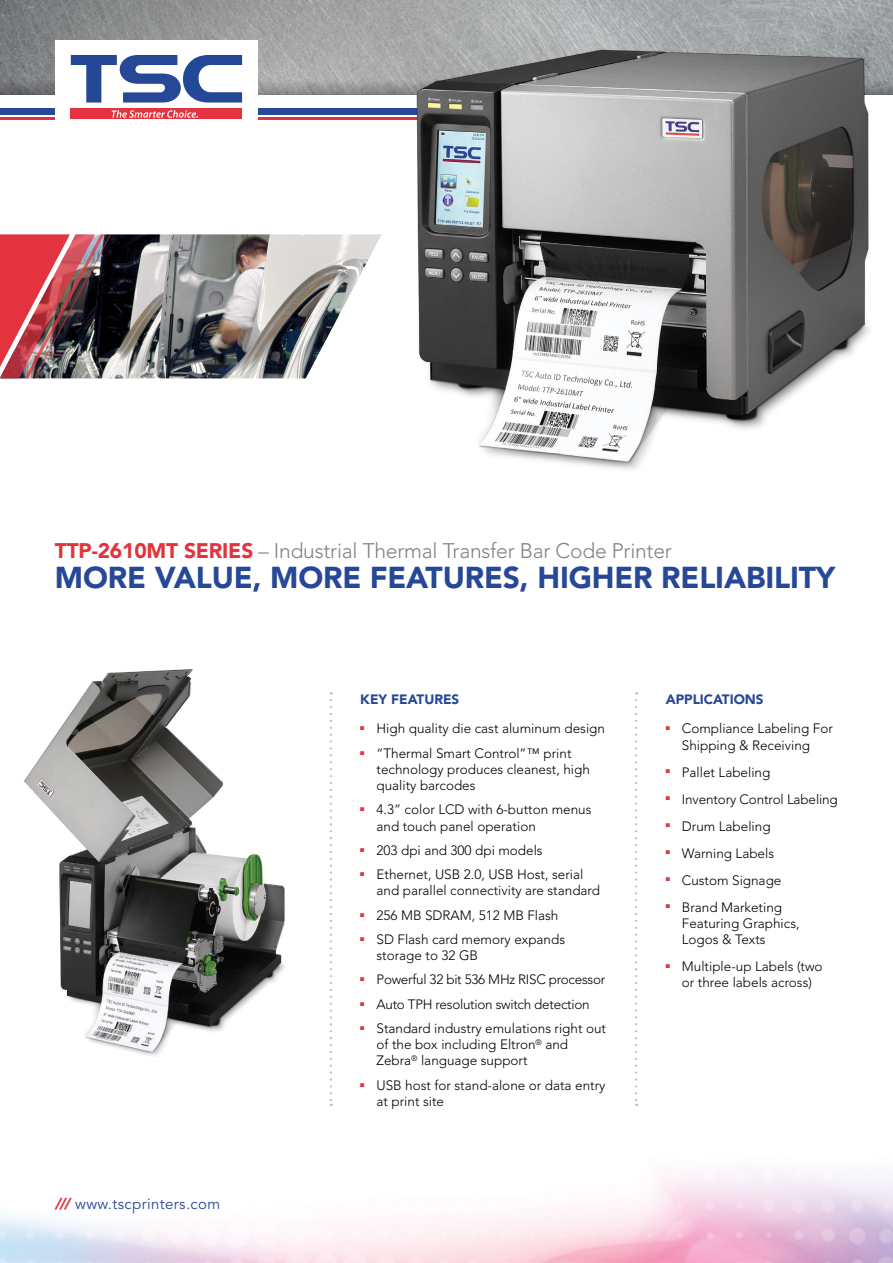
<style>
.page{position:relative;width:893px;height:1263px;background:#fff}
.page>*{position:absolute;margin:0;border:0;box-sizing:border-box;transform-origin:0 0}
.t1{font:900 30px "Avenir";letter-spacing:-.005em;color:#264897}
.t2{font:300 21px "Avenir";letter-spacing:-.01em;color:#808285}
.t3{font:15px "Avenir";letter-spacing:.025em;color:#264897}
.t4{font:300 13.5px/16.2px "Avenir";color:#000}
.t5{font:300 13.5px "Avenir";letter-spacing:-.02em;color:#000}
.t6{font:900 13.5px "Avenir";color:#264897}
.s1{font-weight:900;color:#e3333e}
.s2{font-weight:900;font-style:italic;color:#e3333e}
</style>
<div class="page">
<img style="left:0;top:0;width:893px;height:80px">
<svg style="left:0;top:80px;width:378px;height:14px;background:#8c8d8f"></svg>
<div style="left:0;top:108px;width:851px;height:7px;background:#264897"></div>
<hr style="left:0;top:117px;width:851px;height:2px;background:#e3333e">
<div style="left:55px;top:40px;width:203px;height:87px;background:#fff"></div>
<svg style="left:71px;top:55px;width:171px;height:48px"></svg>
<div style="left:71px;top:109px;width:171px;height:10px;background:#e3333e"></div>
<svg style="left:112px;top:110px;width:86px;height:8px"></svg>
<img style="left:111px;top:234px;width:267px;height:144px">
<img style="left:0;top:234px;width:111px;height:144px">
<img style="left:378px;top:25px;width:515px;height:444px">
<img style="left:417px;top:50px;width:451px;height:411px">
<img style="left:24px;top:669px;width:262px;height:387px">
<svg style="left:635px;top:700px;width:2px;height:406px"></svg>
<svg style="left:330px;top:700px;width:2px;height:406px"></svg>
<h2 class="t2" style="left:55px;top:539px;width:618px"><span class="s1">TTP-2610MT SERIES</span> – Industrial Thermal Transfer Bar Code Printer</h2>
<h1 class="t1" style="left:55px;top:560px;width:782px">MORE VALUE, MORE FEATURES, HIGHER RELIABILITY</h1>
<p class="t3" style="left:55px;top:1195px;width:167px"><span class="s2">///</span> www.tscprinters.com</p>
<p class="t6" style="left:360px;top:691px;width:101px">KEY FEATURES</p>
<p class="t4" style="left:360px;top:720px;width:246px"><sup>■</sup> High quality die cast aluminum design</p>
<p class="t4" style="left:376px;top:745px;width:215px;text-indent:-16px"><sup>■</sup> “Thermal Smart Control”™ print technology produces cleanest, high quality barcodes</p>
<p class="t4" style="left:376px;top:801px;width:216px;text-indent:-16px"><sup>■</sup> 4.3” color LCD with 6-button menus and touch panel operation</p>
<p class="t4" style="left:360px;top:842px;width:184px"><sup>■</sup> 203 dpi and 300 dpi models</p>
<p class="t4" style="left:376px;top:866px;width:225px;text-indent:-16px"><sup>■</sup> Ethernet, USB 2.0, USB Host, serial and parallel connectivity are standard</p>
<p class="t4" style="left:360px;top:907px;width:200px"><sup>■</sup> 256 MB SDRAM, 512 MB Flash</p>
<p class="t4" style="left:376px;top:931px;width:190px;text-indent:-16px"><sup>■</sup> SD Flash card memory expands storage to 32 GB</p>
<p class="t5" style="left:360px;top:972px;width:246px"><sup>■</sup> Powerful 32 bit 536 MHz RISC processor</p>
<p class="t5" style="left:360px;top:996px;width:231px"><sup>■</sup> Auto TPH resolution switch detection</p>
<p class="t4" style="left:376px;top:1020px;width:231px;text-indent:-16px"><sup>■</sup> Standard industry emulations right out of the box including Eltron<sup>®</sup> and<br>Zebra<sup>®</sup> language support</p>
<p class="t4" style="left:376px;top:1077px;width:230px;text-indent:-16px"><sup>■</sup> USB host for stand-alone or data entry at print site</p>
<p class="t6" style="left:666px;top:691px;width:18px">APPLI</p>
<p class="t6" style="left:704px;top:691px;width:19px">CATIO</p>
<p class="t6" style="left:745px;top:691px;width:19px">NS</p>
<p class="t4" style="left:666px;top:720px;width:169px;text-align:center"><sup>■</sup> Compliance Labeling For<br>Shipping &amp; Receiving</p>
<p class="t4" style="left:666px;top:764px;width:106px"><sup>■</sup> Pallet Labeling</p>
<p class="t4" style="left:666px;top:791px;width:174px"><sup>■</sup> Inventory Control Labeling</p>
<p class="t4" style="left:666px;top:818px;width:106px"><sup>■</sup> Drum Labeling</p>
<p class="t4" style="left:666px;top:845px;width:110px"><sup>■</sup> Warning Labels</p>
<p class="t4" style="left:666px;top:872px;width:117px"><sup>■</sup> Custom Signage</p>
<p class="t4" style="left:682px;top:899px;width:119px;text-indent:-16px"><sup>■</sup> Brand Marketing<br>Featuring Graphics,<br>Logos &amp; Texts</p>
<p class="t4" style="left:666px;top:958px;width:158px;text-align:center"><sup>■</sup> Multiple-up Labels (two or three labels across)</p>
</div>
